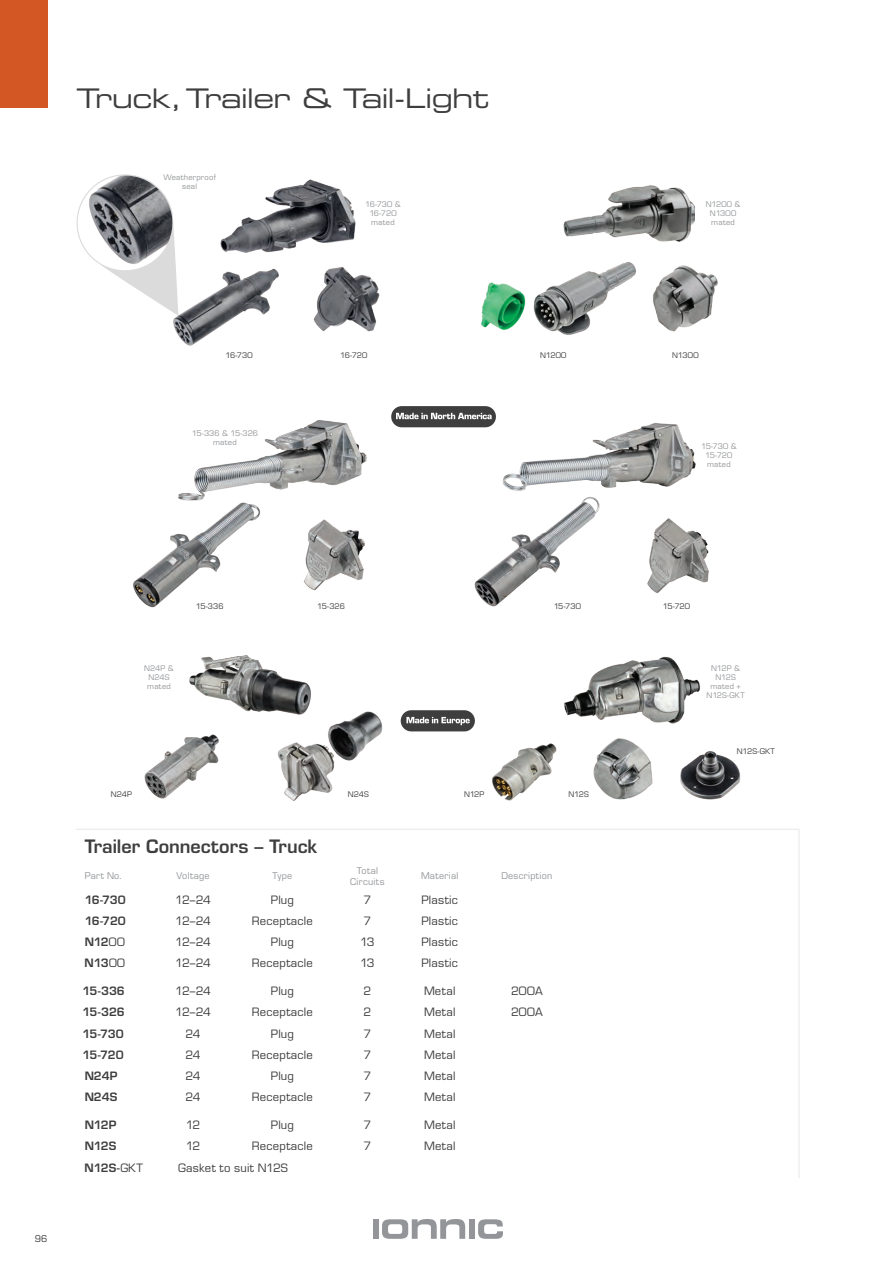
<style>
.page{position:relative;width:893px;height:1263px;background:#fff}
.page>*{position:absolute;margin:0;border:0;box-sizing:border-box;transform-origin:0 0}
.t1{font:27px "Eurostile LT Std Ex 2";letter-spacing:-.035em;color:#3e3e3f}
.t2{font:600 18px "Eurostile LT Std";color:#3e3e3f}
.t3{font:11.25px "Eurostile LT Std";letter-spacing:.02em;color:#3e3e3f}
.t4{font:600 11.25px "Eurostile LT Std";letter-spacing:-.01em;color:#3e3e3f}
.t5{font:9px/10.8px "Eurostile LT Std";letter-spacing:.03em;color:#949699;text-align:center}
.t6{font:9px "Eurostile LT Std";color:#3e3e3f}
.t7{font:7.5px/9px "Eurostile LT Std";letter-spacing:.025em;color:#949699;text-align:center}
.t8{font:7.5px "Eurostile LT Std";letter-spacing:-.005em;color:#3e3e3f}
.t9{font:7.5px/9px "Eurostile LT Std";color:#949699;text-align:center}
.s1{font-weight:400}
</style>
<div class="page">
<div style="left:373px;top:1219px;width:5px;height:20px;background:#939598"></div>
<div style="left:469px;top:1219px;width:6px;height:20px;background:#939598"></div>
<svg style="left:478px;top:1219px;width:25px;height:20px"></svg>
<svg style="left:382px;top:1219px;width:83px;height:20px"></svg>
<div style="left:0;top:0;width:47px;height:108px;background:#d35625"></div>
<img style="left:178px;top:420px;width:189px;height:77px">
<img style="left:474px;top:497px;width:126px;height:110px">
<hr style="left:76px;top:829px;width:94px;height:1px;background:#e6e7e9">
<hr style="left:170px;top:829px;width:46px;height:1px;background:#e6e7e9">
<hr style="left:216px;top:829px;width:132px;height:1px;background:#e6e7e9">
<hr style="left:348px;top:829px;width:39px;height:1px;background:#e6e7e9">
<hr style="left:387px;top:829px;width:106px;height:1px;background:#e6e7e9">
<hr style="left:493px;top:829px;width:68px;height:1px;background:#e6e7e9">
<hr style="left:561px;top:829px;width:238px;height:1px;background:#e6e7e9">
<hr style="left:799px;top:830px;width:1px;height:33px;background:#e6e7e9">
<svg style="left:799px;top:863px;width:1px;height:315px"></svg>
<img style="left:492px;top:743px;width:65px;height:58px">
<img style="left:593px;top:738px;width:60px;height:62px">
<img style="left:680px;top:751px;width:61px;height:49px">
<img style="left:564px;top:656px;width:136px;height:68px">
<img style="left:144px;top:734px;width:75px;height:65px">
<img style="left:277px;top:712px;width:106px;height:89px">
<img style="left:189px;top:655px;width:123px;height:61px">
<img style="left:173px;top:268px;width:106px;height:78px">
<img style="left:220px;top:179px;width:136px;height:74px">
<img style="left:313px;top:267px;width:67px;height:65px">
<svg style="left:111px;top:174px;width:67px;height:142px"></svg>
<img style="left:76px;top:175px;width:98px;height:97px">
<img style="left:653px;top:265px;width:65px;height:67px">
<img style="left:481px;top:262px;width:155px;height:73px">
<img style="left:563px;top:185px;width:132px;height:57px">
<svg style="left:391px;top:406px;width:105px;height:21px"></svg>
<svg style="left:401px;top:710px;width:74px;height:21px"></svg>
<img style="left:133px;top:497px;width:127px;height:111px">
<img style="left:647px;top:518px;width:62px;height:76px">
<img style="left:502px;top:423px;width:194px;height:68px">
<img style="left:303px;top:519px;width:62px;height:72px">
<h1 class="t1" style="left:77px;top:80px;width:414px">Truck,Trailer &amp; Tail-Light</h1>
<p class="t7" style="left:163px;top:173px;width:54px">Weatherproof seal</p>
<p class="t7" style="left:365px;top:200px;width:37px">16-730 &amp;<br>16-720 mated</p>
<p class="t7" style="left:706px;top:200px;width:36px">N1200 &amp;<br>N1300 mated</p>
<p class="t8" style="left:225px;top:351px;width:29px">16-730</p>
<p class="t8" style="left:340px;top:351px;width:29px">16-720</p>
<p class="t8" style="left:540px;top:351px;width:28px">N1200</p>
<p class="t8" style="left:672px;top:351px;width:28px">N1300</p>
<p class="t9" style="left:192px;top:429px;width:68px">15-336 &amp; 15-326 mated</p>
<p class="t7" style="left:701px;top:442px;width:37px">15-730 &amp;<br>15-720 mated</p>
<p class="t6" style="left:35px;top:1233px;width:14px">96</p>
<p class="t8" style="left:196px;top:601px;width:29px">15-336</p>
<p class="t8" style="left:317px;top:601px;width:29px">15-326</p>
<p class="t8" style="left:554px;top:601px;width:29px">15-730</p>
<p class="t8" style="left:663px;top:601px;width:29px">15-720</p>
<p class="t7" style="left:144px;top:664px;width:31px">N24P &amp;<br>N24S mated</p>
<p class="t7" style="left:707px;top:664px;width:40px">N12P &amp;<br>N12S mated +<br>N12S-GKT</p>
<p class="t8" style="left:111px;top:790px;width:23px">N24P</p>
<p class="t8" style="left:348px;top:790px;width:22px">N24S</p>
<p class="t8" style="left:464px;top:790px;width:22px">N12P</p>
<p class="t8" style="left:569px;top:790px;width:22px">N12S</p>
<h2 class="t2" style="left:85px;top:835px;width:234px">Trailer Connectors – Truck</h2>
<p class="t5" style="left:85px;top:871px;width:39px">Part No.</p>
<p class="t5" style="left:177px;top:871px;width:35px">Voltage</p>
<p class="t5" style="left:273px;top:871px;width:21px">Type</p>
<p class="t5" style="left:350px;top:865px;width:36px">Total<br>Circuits</p>
<p class="t5" style="left:421px;top:871px;width:39px">Material</p>
<p class="t5" style="left:501px;top:871px;width:53px">Description</p>
<p class="t4" style="left:85px;top:892px;width:43px">16-730</p>
<p class="t3" style="left:175px;top:893px;width:37px">12–24</p>
<p class="t3" style="left:271px;top:893px;width:25px">Plug</p>
<p class="t3" style="left:364px;top:893px;width:9px">7</p>
<p class="t3" style="left:421px;top:893px;width:38px">Plastic</p>
<p class="t4" style="left:85px;top:914px;width:43px">16-720</p>
<p class="t3" style="left:175px;top:914px;width:37px">12–24</p>
<p class="t3" style="left:252px;top:914px;width:63px">Receptacle</p>
<p class="t3" style="left:364px;top:914px;width:9px">7</p>
<p class="t3" style="left:421px;top:914px;width:38px">Plastic</p>
<p class="t4" style="left:85px;top:935px;width:42px">N12<span class="s1">00</span></p>
<p class="t3" style="left:175px;top:935px;width:37px">12–24</p>
<p class="t3" style="left:271px;top:935px;width:25px">Plug</p>
<p class="t3" style="left:360px;top:935px;width:16px">13</p>
<p class="t3" style="left:421px;top:935px;width:38px">Plastic</p>
<p class="t4" style="left:85px;top:956px;width:42px">N13<span class="s1">00</span></p>
<p class="t3" style="left:175px;top:956px;width:37px">12–24</p>
<p class="t3" style="left:252px;top:956px;width:63px">Receptacle</p>
<p class="t3" style="left:360px;top:956px;width:16px">13</p>
<p class="t3" style="left:421px;top:956px;width:38px">Plastic</p>
<p class="t4" style="left:83px;top:984px;width:44px">15-336</p>
<p class="t3" style="left:175px;top:984px;width:37px">12–24</p>
<p class="t3" style="left:271px;top:984px;width:25px">Plug</p>
<p class="t3" style="left:364px;top:984px;width:9px">2</p>
<p class="t3" style="left:424px;top:984px;width:33px">Metal</p>
<p class="t3" style="left:511px;top:984px;width:33px">200A</p>
<p class="t4" style="left:83px;top:1005px;width:44px">15-326</p>
<p class="t3" style="left:175px;top:1005px;width:37px">12–24</p>
<p class="t3" style="left:252px;top:1005px;width:63px">Receptacle</p>
<p class="t3" style="left:364px;top:1005px;width:9px">2</p>
<p class="t3" style="left:424px;top:1005px;width:33px">Metal</p>
<p class="t3" style="left:511px;top:1005px;width:33px">200A</p>
<p class="t4" style="left:83px;top:1026px;width:43px">15-730</p>
<p class="t3" style="left:185px;top:1027px;width:17px">24</p>
<p class="t3" style="left:271px;top:1027px;width:25px">Plug</p>
<p class="t3" style="left:364px;top:1027px;width:9px">7</p>
<p class="t3" style="left:424px;top:1027px;width:33px">Metal</p>
<p class="t4" style="left:83px;top:1048px;width:43px">15-720</p>
<p class="t3" style="left:185px;top:1048px;width:17px">24</p>
<p class="t3" style="left:252px;top:1048px;width:63px">Receptacle</p>
<p class="t3" style="left:364px;top:1048px;width:9px">7</p>
<p class="t3" style="left:424px;top:1048px;width:33px">Metal</p>
<p class="t4" style="left:85px;top:1069px;width:34px">N24P</p>
<p class="t3" style="left:185px;top:1069px;width:17px">24</p>
<p class="t3" style="left:271px;top:1069px;width:25px">Plug</p>
<p class="t3" style="left:364px;top:1069px;width:9px">7</p>
<p class="t3" style="left:424px;top:1069px;width:33px">Metal</p>
<p class="t4" style="left:85px;top:1090px;width:34px">N24S</p>
<p class="t3" style="left:185px;top:1090px;width:17px">24</p>
<p class="t3" style="left:252px;top:1090px;width:63px">Receptacle</p>
<p class="t3" style="left:364px;top:1090px;width:9px">7</p>
<p class="t3" style="left:424px;top:1090px;width:33px">Metal</p>
<p class="t4" style="left:85px;top:1118px;width:33px">N12P</p>
<p class="t3" style="left:186px;top:1118px;width:16px">12</p>
<p class="t3" style="left:271px;top:1118px;width:25px">Plug</p>
<p class="t3" style="left:364px;top:1118px;width:9px">7</p>
<p class="t3" style="left:424px;top:1118px;width:33px">Metal</p>
<p class="t4" style="left:85px;top:1139px;width:33px">N12S</p>
<p class="t3" style="left:186px;top:1139px;width:16px">12</p>
<p class="t3" style="left:252px;top:1139px;width:63px">Receptacle</p>
<p class="t3" style="left:364px;top:1139px;width:9px">7</p>
<p class="t3" style="left:424px;top:1139px;width:33px">Metal</p>
<p class="t4" style="left:85px;top:1160px;width:60px">N12S-<span class="s1">GKT</span></p>
<p class="t3" style="left:178px;top:1161px;width:111px">Gasket to suit N12S</p>
<p class="t8" style="left:737px;top:746px;width:40px">N12S-GKT</p>
</div>
